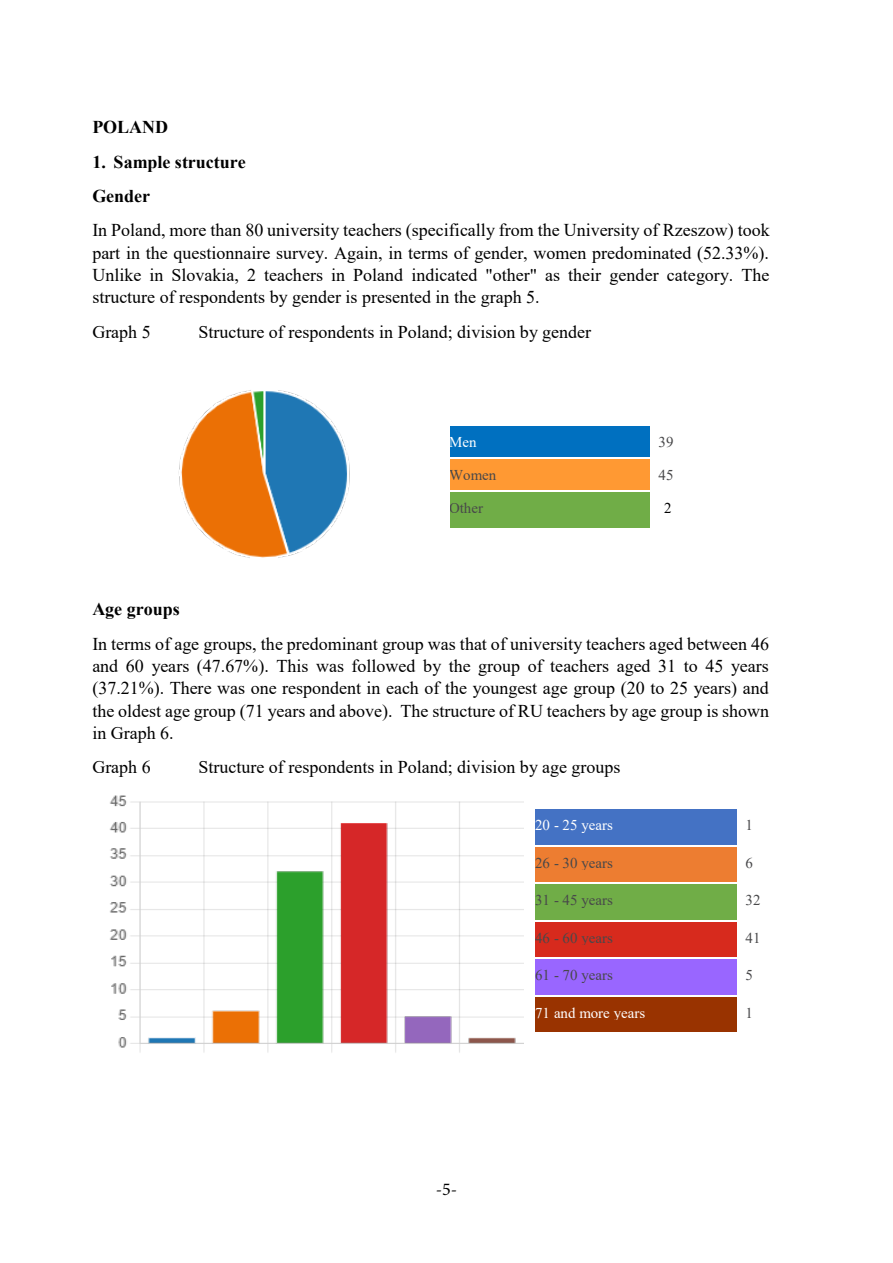
<style>
.page{position:relative;width:893px;height:1263px;background:#fff}
.page>*{position:absolute;margin:0;border:0;box-sizing:border-box;transform-origin:0 0}
.t1{font:18px/22.4px "Times New Roman";color:#000;text-align:justify}
.t2{font:700 18px/34.3px "Times New Roman";color:#000}
.t3{font:18px "Minion Pro";color:#000}
.t4{font:15px "Times New Roman";letter-spacing:.005em;color:#48484a}
.t5{font:15px "Times New Roman";letter-spacing:.005em;color:#fff}
.t6{font:15px "Times New Roman";color:#000}
</style>
<div class="page">
<div style="left:449px;top:433px;width:201px;height:17px;background:#0070c0"></div>
<div style="left:449px;top:450px;width:201px;height:7px;background:#0070c0"></div>
<div style="left:449px;top:426px;width:201px;height:7px;background:#0070c0"></div>
<div style="left:449px;top:466px;width:201px;height:17px;background:#f93"></div>
<div style="left:449px;top:483px;width:201px;height:7px;background:#f93"></div>
<div style="left:449px;top:459px;width:201px;height:7px;background:#f93"></div>
<div style="left:449px;top:499px;width:201px;height:17px;background:#70ad47"></div>
<div style="left:449px;top:516px;width:201px;height:12px;background:#70ad47"></div>
<div style="left:449px;top:492px;width:201px;height:7px;background:#70ad47"></div>
<div style="left:535px;top:816px;width:203px;height:17px;background:#4472c4"></div>
<hr style="left:534px;top:841px;width:205px;height:4px;background:#4472c4">
<div style="left:535px;top:833px;width:203px;height:11px;background:#4472c4"></div>
<div style="left:535px;top:809px;width:203px;height:7px;background:#4472c4"></div>
<hr style="left:534px;top:809px;width:1px;height:35px;background:#fff">
<hr style="left:738px;top:809px;width:1px;height:35px;background:#fff">
<div style="left:535px;top:853px;width:203px;height:18px;background:#ed7d31"></div>
<div style="left:535px;top:871px;width:203px;height:11px;background:#ed7d31"></div>
<div style="left:535px;top:847px;width:203px;height:6px;background:#ed7d31"></div>
<div style="left:535px;top:891px;width:203px;height:17px;background:#70ad47"></div>
<div style="left:534px;top:916px;width:205px;height:5px;background:#70ad47"></div>
<div style="left:535px;top:908px;width:203px;height:11px;background:#70ad47"></div>
<div style="left:535px;top:884px;width:203px;height:7px;background:#70ad47"></div>
<hr style="left:534px;top:884px;width:1px;height:35px;background:#fff">
<hr style="left:738px;top:884px;width:1px;height:35px;background:#fff">
<div style="left:535px;top:928px;width:203px;height:18px;background:#d72a1d"></div>
<div style="left:535px;top:946px;width:203px;height:11px;background:#d72a1d"></div>
<div style="left:535px;top:922px;width:203px;height:6px;background:#d72a1d"></div>
<div style="left:535px;top:966px;width:203px;height:17px;background:#96f"></div>
<div style="left:535px;top:983px;width:203px;height:12px;background:#96f"></div>
<div style="left:535px;top:959px;width:203px;height:7px;background:#96f"></div>
<div style="left:535px;top:1003px;width:203px;height:18px;background:#930"></div>
<div style="left:535px;top:1021px;width:203px;height:11px;background:#930"></div>
<div style="left:535px;top:997px;width:203px;height:7px;background:#930"></div>
<img style="left:178px;top:390px;width:172px;height:168px">
<img style="left:109px;top:795px;width:414px;height:258px">
<p class="t2" style="left:92px;top:110px;width:77px">POLAND</p>
<p class="t2" style="left:92px;top:144px;width:155px">1. Sample structure<br>Gender</p>
<p class="t1" style="left:92px;top:219px;width:679px">In Poland, more than 80 university teachers (specifically from the University of Rzeszow) took part in the questionnaire survey. Again, in terms of gender, women predominated (52.33%).<br>Unlike in Slovakia, 2 teachers in Poland indicated "other" as their gender category. The structure of respondents by gender is presented in the graph 5.</p>
<p class="t1" style="left:92px;top:320px;width:60px">Graph 5</p>
<p class="t1" style="left:199px;top:320px;width:394px">Structure of respondents in Poland; division by gender</p>
<p class="t5" style="left:449px;top:431px;width:29px">Men</p>
<p class="t4" style="left:658px;top:431px;width:17px">39</p>
<p class="t4" style="left:449px;top:464px;width:49px">Women</p>
<p class="t4" style="left:658px;top:464px;width:17px">45</p>
<p class="t4" style="left:449px;top:497px;width:35px">Other</p>
<p class="t6" style="left:664px;top:497px;width:9px">2</p>
<p class="t2" style="left:92px;top:591px;width:89px">Age groups</p>
<p class="t1" style="left:92px;top:632px;width:678px">In terms of age groups, the predominant group was that of university teachers aged between 46 and 60 years (47.67%). This was followed by the group of teachers aged 31 to 45 years (37.21%). There was one respondent in each of the youngest age group (20 to 25 years) and the oldest age group (71 years and above). The structure of RU teachers by age group is shown in Graph 6.</p>
<p class="t1" style="left:92px;top:756px;width:60px">Graph 6</p>
<p class="t1" style="left:199px;top:756px;width:423px">Structure of respondents in Poland; division by age groups</p>
<p class="t3" style="left:436px;top:1177px;width:23px">-5-</p>
<p class="t5" style="left:535px;top:814px;width:79px">20 - 25 years</p>
<p class="t4" style="left:746px;top:814px;width:9px">1</p>
<p class="t4" style="left:535px;top:852px;width:79px">26 - 30 years</p>
<p class="t4" style="left:746px;top:852px;width:9px">6</p>
<p class="t4" style="left:535px;top:889px;width:79px">31 - 45 years</p>
<p class="t4" style="left:746px;top:889px;width:17px">32</p>
<p class="t4" style="left:535px;top:927px;width:79px">46 - 60 years</p>
<p class="t4" style="left:746px;top:927px;width:17px">41</p>
<p class="t4" style="left:535px;top:964px;width:79px">61 - 70 years</p>
<p class="t4" style="left:746px;top:964px;width:9px">5</p>
<p class="t5" style="left:535px;top:1002px;width:112px">71 and more years</p>
<p class="t4" style="left:746px;top:1002px;width:9px">1</p>
</div>
